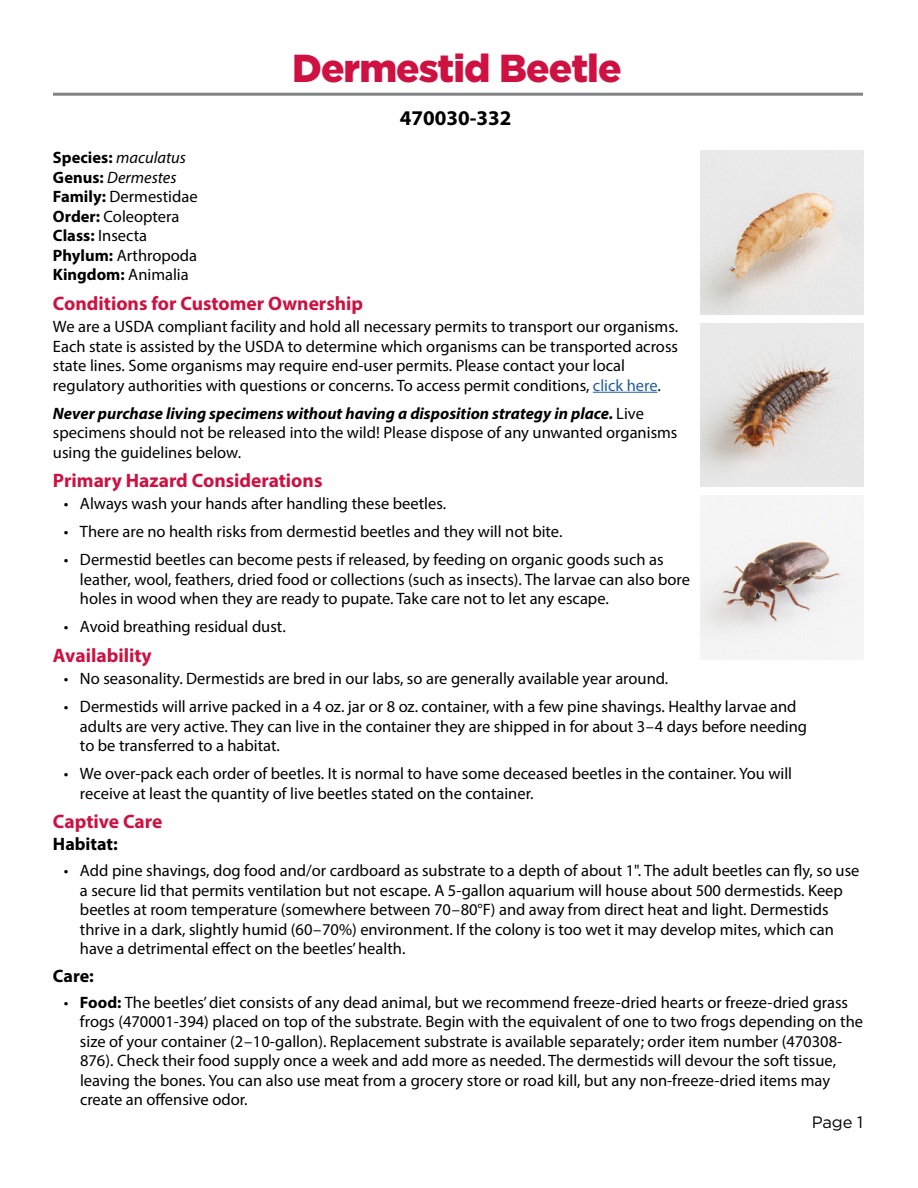
<style>
.page{position:relative;width:918px;height:1188px;background:#fff}
.page>*{position:absolute;margin:0;border:0;box-sizing:border-box;transform-origin:0 0}
.t1{font:900 39px "Gotham";letter-spacing:-.025em;color:#ce1141}
.t2{font:700 21px "Myriad Pro";color:#000}
.t3{font:700 19.5px "Myriad Pro";color:#ce1141}
.t4{font:700 18px "Myriad Pro";color:#000}
.t5{font:16.5px/19.5px "Myriad Pro";color:#000}
.t6{font:700 16.5px/19.5px "Myriad Pro";color:#000}
.t7{font:16.5px "Gotham";color:#000}
.s1{font-weight:400;font-style:italic}
.s2{font-weight:400}
.s3{color:#215e9e}
.s4{font-weight:700;font-style:italic}
.s5{font-weight:700}
</style>
<div class="page">
<hr style="left:53px;top:93px;width:810px;height:3px;background:#808285">
<hr style="left:593px;top:392px;width:64px;height:1px;background:#215e9e">
<img style="left:700px;top:500px;width:164px;height:159px">
<img style="left:700px;top:323px;width:164px;height:164px">
<img style="left:700px;top:151px;width:164px;height:163px">
<h1 class="t1" style="left:292px;top:46px;width:331px">Dermestid Beetle</h1>
<p class="t2" style="left:400px;top:105px;width:113px">470030-332</p>
<p class="t6" style="left:53px;top:147px;width:146px">Species: <span class="s1">maculatus<br></span>Genus: <span class="s1">Dermestes<br></span>Family: <span class="s2">Dermestidae<br></span>Order: <span class="s2">Coleoptera<br></span>Class: <span class="s2">Insecta<br></span>Phylum: <span class="s2">Arthropoda<br></span>Kingdom: <span class="s2">Animalia</span></p>
<p class="t3" style="left:53px;top:290px;width:312px">Conditions for Customer Ownership</p>
<p class="t5" style="left:53px;top:317px;width:627px">We are a USDA compliant facility and hold all necessary permits to transport our organisms.<br>Each state is assisted by the USDA to determine which organisms can be transported across state lines. Some organisms may require end-user permits. Please contact your local regulatory authorities with questions or concerns. To access permit conditions, <span class="s3">click here</span>.</p>
<p class="t5" style="left:53px;top:403px;width:626px"><span class="s4">Never purchase living specimens without having a disposition strategy in place.</span> Live specimens should not be released into the wild! Please dispose of any unwanted organisms using the guidelines below.</p>
<p class="t3" style="left:53px;top:468px;width:271px">Primary Hazard Considerations</p>
<p class="t5" style="left:64px;top:494px;width:384px">• Always wash your hands after handling these beetles.</p>
<p class="t5" style="left:64px;top:522px;width:500px">• There are no health risks from dermestid beetles and they will not bite.</p>
<p class="t5" style="left:80px;top:550px;width:611px;text-indent:-16px">• Dermestid beetles can become pests if released, by feeding on organic goods such as leather, wool, feathers, dried food or collections (such as insects). The larvae can also bore holes in wood when they are ready to pupate. Take care not to let any escape.</p>
<p class="t5" style="left:64px;top:617px;width:223px">• Avoid breathing residual dust.</p>
<p class="t3" style="left:53px;top:642px;width:100px">Availability</p>
<p class="t5" style="left:64px;top:669px;width:606px">• No seasonality. Dermestids are bred in our labs, so are generally available year around.</p>
<p class="t5" style="left:80px;top:697px;width:729px;text-indent:-16px">• Dermestids will arrive packed in a 4 oz. jar or 8 oz. container, with a few pine shavings. Healthy larvae and adults are very active. They can live in the container they are shipped in for about 3–4 days before needing to be transferred to a habitat.</p>
<p class="t5" style="left:80px;top:763px;width:714px;text-indent:-16px">• We over-pack each order of beetles. It is normal to have some deceased beetles in the container. You will receive at least the quantity of live beetles stated on the container.</p>
<p class="t3" style="left:53px;top:809px;width:111px">Captive Care</p>
<p class="t4" style="left:53px;top:833px;width:66px">Habitat:</p>
<p class="t5" style="left:80px;top:860px;width:781px;text-indent:-16px">• Add pine shavings, dog food and/or cardboard as substrate to a depth of about 1". The adult beetles can fly, so use a secure lid that permits ventilation but not escape. A 5-gallon aquarium will house about 500 dermestids. Keep beetles at room temperature (somewhere between 70–80°F) and away from direct heat and light. Dermestids thrive in a dark, slightly humid (60–70%) environment. If the colony is too wet it may develop mites, which can have a detrimental effect on the beetles’ health.</p>
<p class="t4" style="left:53px;top:964px;width:42px">Care:</p>
<p class="t5" style="left:80px;top:992px;width:785px;text-indent:-16px">• <span class="s5">Food:</span> The beetles’ diet consists of any dead animal, but we recommend freeze-dried hearts or freeze-dried grass frogs (470001-394) placed on top of the substrate. Begin with the equivalent of one to two frogs depending on the size of your container (2–10-gallon). Replacement substrate is available separately; order item number (470308- 876). Check their food supply once a week and add more as needed. The dermestids will devour the soft tissue, leaving the bones. You can also use meat from a grocery store or road kill, but any non-freeze-dried items may create an offensive odor.</p>
<p class="t7" style="left:812px;top:1113px;width:53px">Page 1</p>
</div>
